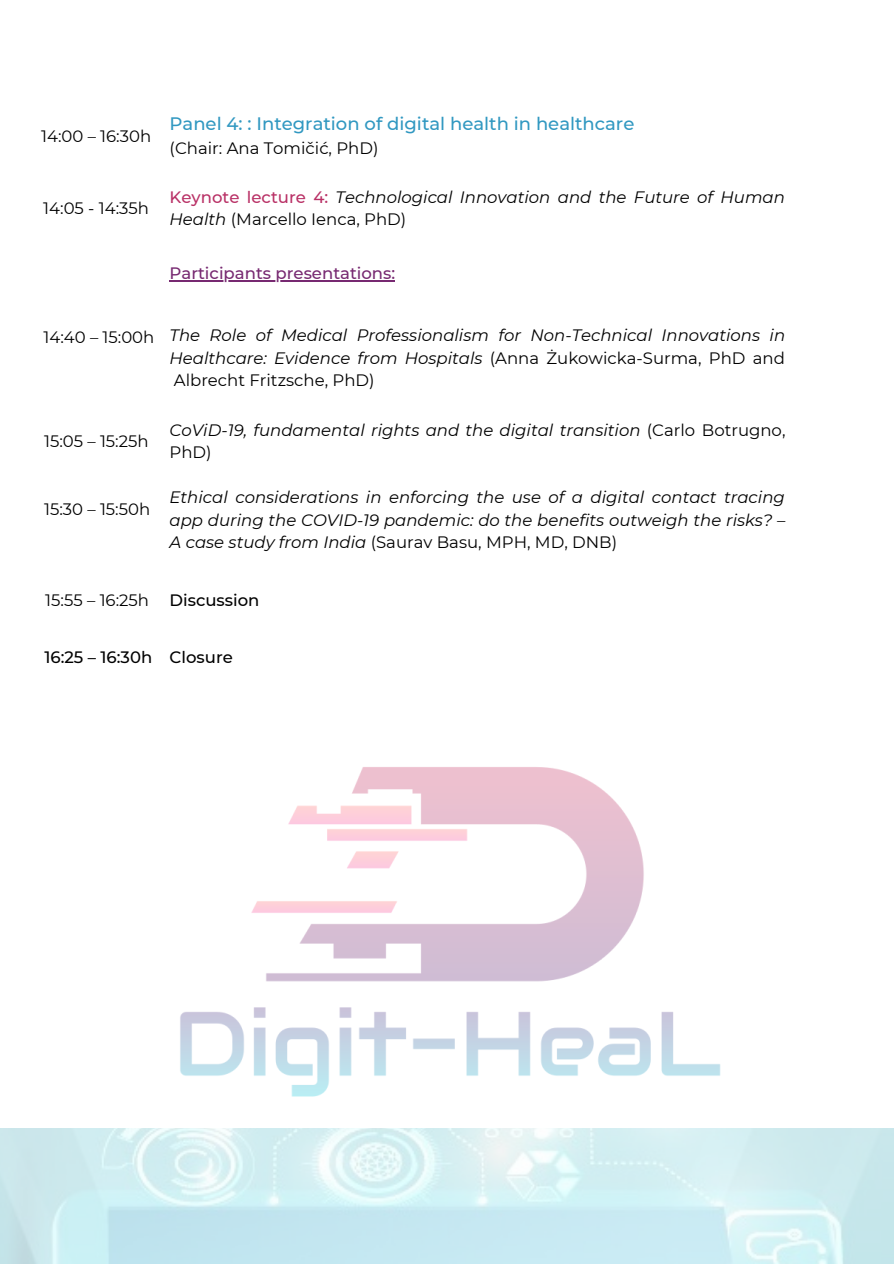
<style>
.page{position:relative;width:894px;height:1264px;background:#fff}
.page>*{position:absolute;margin:0;border:0;box-sizing:border-box;transform-origin:0 0}
.t1{font:500 18px "Montserrat";color:#3198c1}
.t2{font:italic 16.5px/22.5px "Montserrat";color:#000}
.t3{font:16.5px "Montserrat";color:#000}
.t4{font:500 16.5px "Montserrat";color:#000}
.t5{font:500 16.5px "Montserrat";color:#772971}
.s1{font-weight:500;font-style:normal;color:#b93166}
.s2{font-style:normal}
</style>
<div class="page">
<hr style="left:169px;top:280px;width:226px;height:1px;background:#772971">
<img style="left:180px;top:767px;width:541px;height:330px">
<img style="left:0;top:1128px;width:893px;height:135px">
<p class="t3" style="left:41px;top:126px;width:111px">14:00 – 16:30h</p>
<p class="t1" style="left:169px;top:113px;width:466px">Panel 4: : Integration of digital health in healthcare</p>
<p class="t3" style="left:169px;top:138px;width:210px">(Chair: Ana Tomičić, PhD)</p>
<p class="t3" style="left:43px;top:198px;width:107px">14:05 - 14:35h</p>
<p class="t2" style="left:169px;top:185px;width:616px"><span class="s1">Keynote lecture 4:</span> Technological Innovation and the Future of Human<br>Health <span class="s2">(Marcello Ienca, PhD)</span></p>
<p class="t5" style="left:169px;top:263px;width:227px">Participants presentations:</p>
<p class="t3" style="left:43px;top:327px;width:112px">14:40 – 15:00h</p>
<p class="t2" style="left:169px;top:324px;width:617px;text-align:justify">The Role of Medical Professionalism for Non-Technical Innovations in Healthcare: Evidence from Hospitals <span class="s2">(Anna Żukowicka-Surma, PhD and Albrecht Fritzsche, PhD)</span></p>
<p class="t3" style="left:44px;top:431px;width:106px">15:05 – 15:25h</p>
<p class="t2" style="left:169px;top:418px;width:617px">CoViD-19, fundamental rights and the digital transition <span class="s2">(Carlo Botrugno,<br>PhD)</span></p>
<p class="t3" style="left:44px;top:498px;width:108px">15:30 – 15:50h</p>
<p class="t2" style="left:169px;top:486px;width:617px;text-align:justify">Ethical considerations in enforcing the use of a digital contact tracing app during the COVID-19 pandemic: do the benefits outweigh the risks? – A case study from India <span class="s2">(Saurav Basu, MPH, MD, DNB)</span></p>
<p class="t3" style="left:45px;top:590px;width:105px">15:55 – 16:25h</p>
<p class="t4" style="left:44px;top:647px;width:109px">16:25 – 16:30h</p>
<p class="t4" style="left:169px;top:590px;width:91px">Discussion</p>
<p class="t4" style="left:169px;top:647px;width:65px">Closure</p>
</div>
